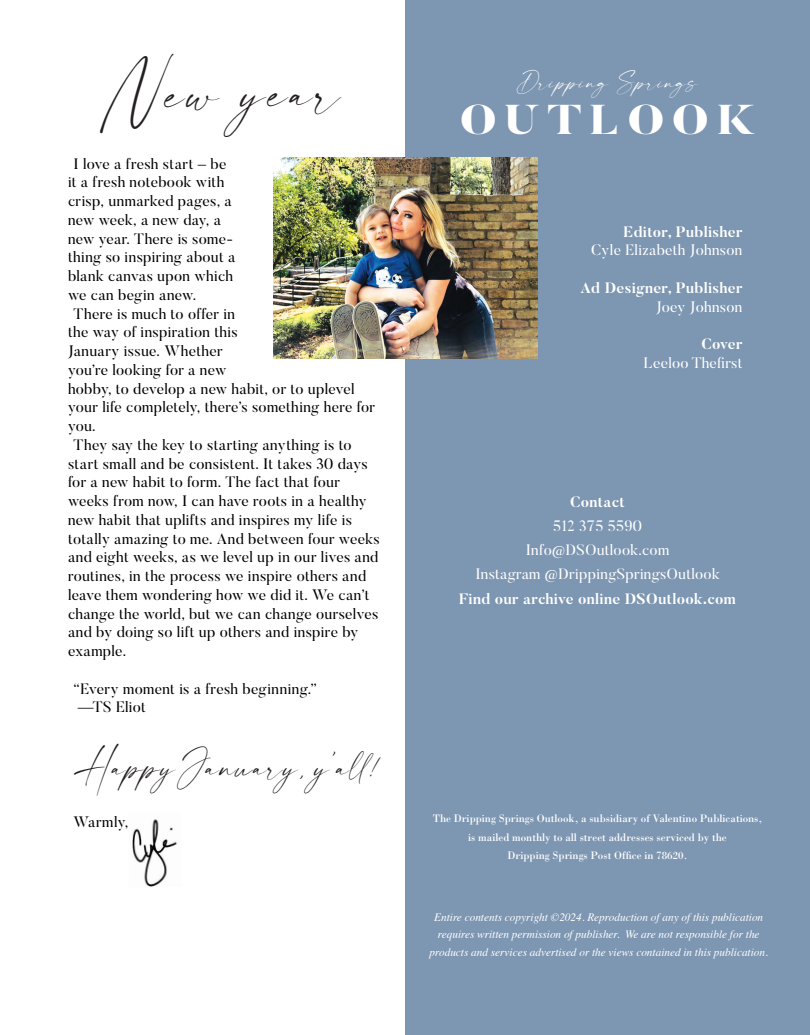
<style>
.page{position:relative;width:810px;height:1035px;background:#fff}
.page>*{position:absolute;margin:0;border:0;box-sizing:border-box;transform-origin:0 0}
.t1{font:46.25px "modernline Personal Use";letter-spacing:.07em;color:#231f20}
.t2{font:800 41.5px "Butler";letter-spacing:.16em;color:#fff;scale:1.13 1}
.t3{font:27.5px "modernline Personal Use";letter-spacing:.05em;color:#231f20}
.t4{font:16.25px "modernline Personal Use";letter-spacing:.04em;color:#fff;scale:1.13 1}
.t5{font:15px/18.8px "Butler";letter-spacing:.02em;color:#000}
.t6{font:15px "Butler";letter-spacing:.02em;color:#fff}
.t7{font:700 15px "Butler";letter-spacing:.02em;color:#fff}
.t8{font:italic 11.25px/17.5px "Times";color:#fff;text-align:center}
.t9{font:11.25px "Bodoni";color:#fff}
</style>
<div class="page">
<img style="left:132px;top:819px;width:45px;height:68px">
<div style="left:405px;top:0;width:405px;height:1035px;background:#7d96b2"></div>
<img style="left:273px;top:158px;width:264px;height:201px">
<p class="t1" style="left:100px;top:68px;width:243px">New year</p>
<p class="t5" style="left:68px;top:154px;width:169px;text-indent:6px">I love a fresh start – be it a fresh notebook with crisp, unmarked pages, a new week, a new day, a new year. There is some&shy;thing so inspiring about a blank canvas upon which we can begin anew.</p>
<p class="t5" style="left:68px;top:304px;width:308px;text-indent:6px">There is much to offer in<br>the way of inspiration this<br>January issue. Whether<br>you’re looking for a new<br>hobby, to develop a new habit, or to uplevel your life completely, there’s something here for you.</p>
<p class="t5" style="left:68px;top:435px;width:313px;text-indent:6px">They say the key to starting anything is to start small and be consistent. It takes 30 days for a new habit to form. The fact that four weeks from now, I can have roots in a healthy new habit that uplifts and inspires my life is totally amazing to me. And between four weeks and eight weeks, as we level up in our lives and routines, in the process we inspire others and leave them wondering how we did it. We can’t change the world, but we can change ourselves and by doing so lift up others and inspire by example.</p>
<p class="t5" style="left:74px;top:679px;width:245px">“Every moment is a fresh beginning.”</p>
<p class="t5" style="left:78px;top:698px;width:70px">—TS Eliot</p>
<p class="t3" style="left:74px;top:753px;width:310px">HappyJanuary, y’all!</p>
<p class="t5" style="left:74px;top:812px;width:56px">Warmly,</p>
<p class="t4" style="left:517px;top:74px;width:162px">Dripping Springs</p>
<p class="t2" style="left:460px;top:93px;width:263px">OUTLOOK</p>
<p class="t7" style="left:624px;top:222px;width:120px">Editor, Publisher</p>
<p class="t6" style="left:591px;top:241px;width:153px">Cyle Elizabeth Johnson</p>
<p class="t7" style="left:580px;top:278px;width:164px">Ad Designer, Publisher</p>
<p class="t6" style="left:656px;top:297px;width:88px">Joey Johnson</p>
<p class="t7" style="left:702px;top:334px;width:42px">Cover</p>
<p class="t6" style="left:644px;top:353px;width:100px">Leeloo Thefirst</p>
<p class="t7" style="left:570px;top:492px;width:56px">Contact</p>
<p class="t6" style="left:553px;top:516px;width:90px">512 375 5590</p>
<p class="t6" style="left:526px;top:540px;width:145px">Info@DSOutlook.com</p>
<p class="t6" style="left:475px;top:564px;width:246px">Instagram @DrippingSpringsOutlook</p>
<p class="t7" style="left:459px;top:589px;width:278px">Find our archive online DSOutlook.com</p>
<p class="t9" style="left:433px;top:812px;width:331px">The Dripping Springs Outlook, a subsidiary of Valentino Publications,</p>
<p class="t9" style="left:468px;top:830px;width:260px">is mailed monthly to all street addresses serviced by the</p>
<p class="t9" style="left:508px;top:848px;width:181px">Dripping Springs Post Office in 78620.</p>
<p class="t8" style="left:430px;top:907px;width:340px">Entire contents copyright ©2024. Reproduction of any of this publication requires written permission of publisher. We are not responsible for the products and services advertised or the views contained in this publication.</p>
</div>
